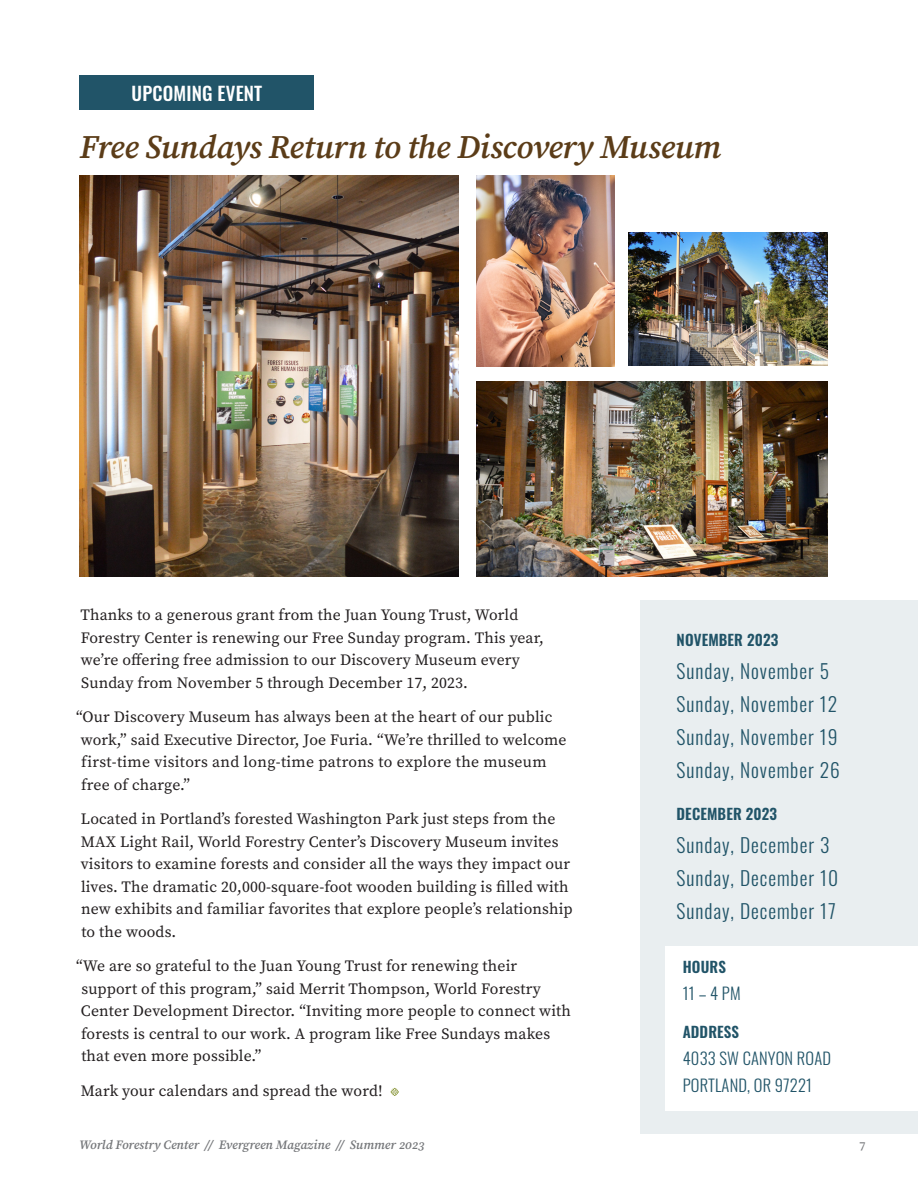
<style>
.page{position:relative;width:918px;height:1188px;background:#fff}
.page>*{position:absolute;margin:0;border:0;box-sizing:border-box;transform-origin:0 0}
.Head_2{font:italic 600 33px "Source Serif Pro";letter-spacing:-.015em;color:#5b3c18}
.Sidebar_body{font:300 19.5px "Oswald";letter-spacing:.05em;color:#215468}
.Section_Label{font:500 18.75px "Oswald";letter-spacing:.01em;color:#fff}
.Sidebar_body-2{font:300 16.5px "Oswald";letter-spacing:.01em;color:#215468}
.body_10_5_15{font:15.75px/22.5px "Source Serif Pro";letter-spacing:.01em;color:#231f20}
.Sidebar_body-3{font:600 15px "Oswald";letter-spacing:.01em;color:#215468}
.t1{font:italic 600 12.75px "Source Serif Pro";color:#76787b}
.t2{font:12.75px "Source Serif Pro";color:#76787b}
</style>
<div class="page">
<div style="left:641px;top:600px;width:277px;height:534px;background:#e9eef0"></div>
<svg style="left:391px;top:1088px;width:8px;height:8px"></svg>
<img style="left:80px;top:176px;width:379px;height:401px">
<img style="left:629px;top:232px;width:198px;height:134px">
<img style="left:476px;top:381px;width:351px;height:196px">
<img style="left:476px;top:176px;width:138px;height:190px">
<div style="left:80px;top:75px;width:234px;height:35px;background:#215468"></div>
<div style="left:666px;top:946px;width:252px;height:165px;background:#fff"></div>
<p class="Section_Label" style="left:132px;top:77px;width:132px">UPCOMING EVENT</p>
<p class="Head_2" style="left:79px;top:128px;width:643px">Free Sundays Return to the Discovery Museum</p>
<p class="body_10_5_15" style="left:81px;top:604px;width:465px">Thanks to a generous grant from the Juan Young Trust, World Forestry Center is renewing our Free Sunday program. This year, we’re offering free admission to our Discovery Museum every Sunday from November 5 through December 17, 2023.</p>
<p class="body_10_5_15" style="left:76px;top:706px;width:492px">“Our Discovery Museum has always been at the heart of our public work,” said Executive Director, Joe Furia. “We’re thrilled to welcome first-time visitors and long-time patrons to explore the museum free of charge.”</p>
<p class="body_10_5_15" style="left:81px;top:808px;width:493px">Located in Portland’s forested Washington Park just steps from the MAX Light Rail, World Forestry Center’s Discovery Museum invites visitors to examine forests and consider all the ways they impact our lives. The dramatic 20,000-square-foot wooden building is filled with new exhibits and familiar favorites that explore people’s relationship to the woods.</p>
<p class="body_10_5_15" style="left:81px;top:955px;width:492px;text-indent:-5px">“We are so grateful to the Juan Young Trust for renewing their support of this program,” said Merrit Thompson, World Forestry Center Development Director. “Inviting more people to connect with forests is central to our work. A program like Free Sundays makes that even more possible.”</p>
<p class="body_10_5_15" style="left:81px;top:1079px;width:303px">Mark your calendars and spread the word!</p>
<p class="Sidebar_body-3" style="left:677px;top:627px;width:103px">NOVEMBER 2023</p>
<p class="Sidebar_body" style="left:677px;top:654px;width:154px">Sunday, November 5</p>
<p class="Sidebar_body" style="left:677px;top:687px;width:162px">Sunday, November 12</p>
<p class="Sidebar_body" style="left:677px;top:720px;width:163px">Sunday, November 19</p>
<p class="Sidebar_body" style="left:677px;top:753px;width:165px">Sunday, November 26</p>
<p class="Sidebar_body-3" style="left:677px;top:800px;width:102px">DECEMBER 2023</p>
<p class="Sidebar_body" style="left:677px;top:827px;width:154px">Sunday, December 3</p>
<p class="Sidebar_body" style="left:677px;top:860px;width:163px">Sunday, December 10</p>
<p class="Sidebar_body" style="left:677px;top:893px;width:161px">Sunday, December 17</p>
<p class="Sidebar_body-3" style="left:683px;top:953px;width:45px">HOURS</p>
<p class="Sidebar_body-2" style="left:683px;top:978px;width:59px">11 – 4 PM</p>
<p class="Sidebar_body-3" style="left:683px;top:1019px;width:58px">ADDRESS</p>
<p class="Sidebar_body-2" style="left:683px;top:1044px;width:150px">4033 SW CANYON ROAD</p>
<p class="Sidebar_body-2" style="left:683px;top:1071px;width:131px">PORTLAND, OR 97221</p>
<p class="t1" style="left:80px;top:1137px;width:346px">World Forestry Center // Evergreen Magazine // Summer 2023</p>
<p class="t2" style="left:859px;top:1137px;width:8px">7</p>
</div>
